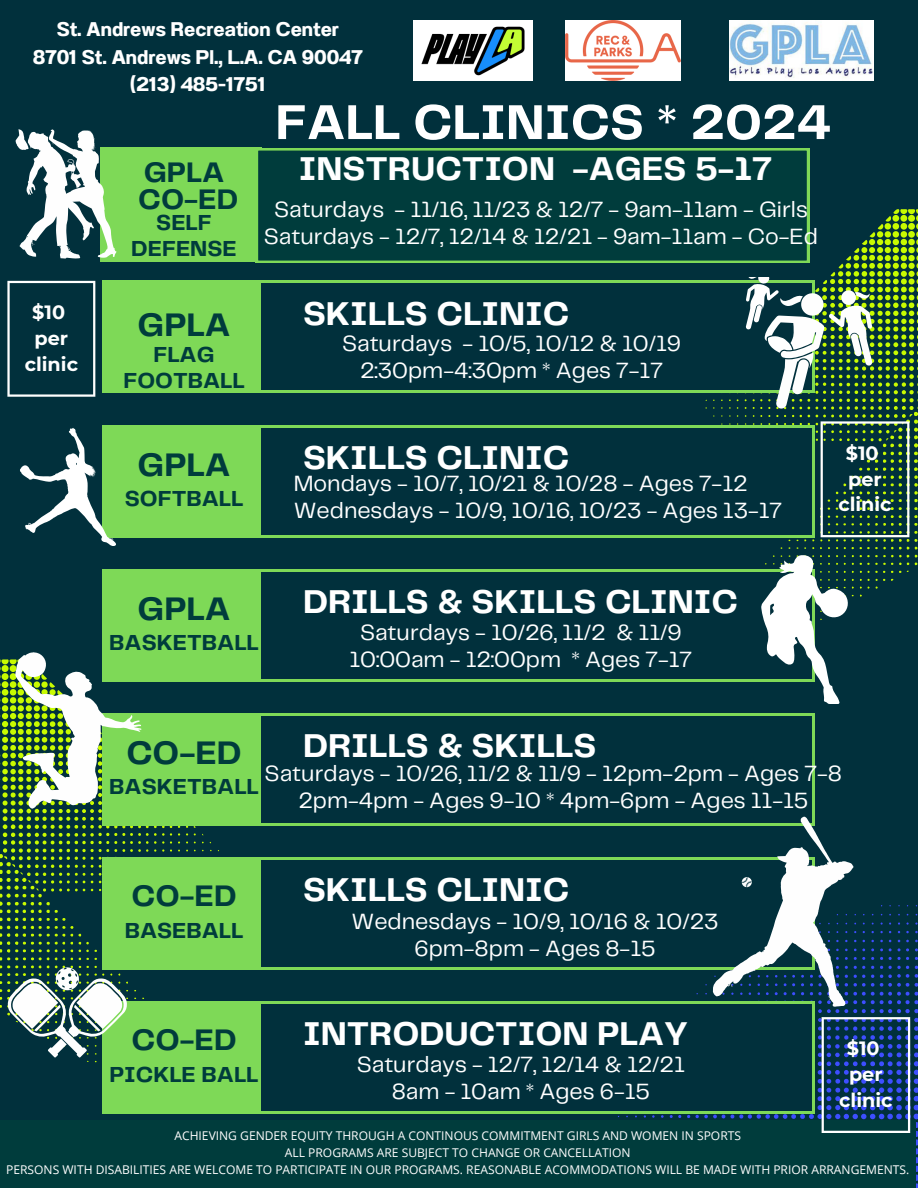
<style>
.page{position:relative;width:918px;height:1188px;background:#01303c}
.page>*{position:absolute;margin:0;border:0;box-sizing:border-box;transform-origin:0 0}
.t1{font:700 50.85px "Telegraf";color:#fff}
.t2{font:700 34.35px "Telegraf";color:#fff}
.t3{font:700 33.9px "Telegraf";color:#003c3c}
.t4{font:700 30.9px "Telegraf";color:#003c3c}
.t5{font:700 29.4px "Telegraf";color:#003c3c}
.t6{font:22.95px/27px "Telegraf";color:#fff;text-align:center}
.t7{font:700 22.5px/26.4px "Telegraf";color:#003c3c;text-align:center}
.t8{font:700 19.8px/27.5px "Anantason";color:#fff;text-align:center}
.t9{font:700 19.2px/25.8px "Montserrat";color:#fff;text-align:center}
.t10{font:16.95px "Telegraf";color:#fff}
.t11{font:12px "Open Sans";color:#fff}
</style>
<div class="page">
<div style="left:103px;top:281px;width:712px;height:112px;background:#7ed957"></div>
<div style="left:103px;top:425px;width:712px;height:112px;background:#7ed957"></div>
<div style="left:103px;top:569px;width:712px;height:112px;background:#7ed957"></div>
<svg style="left:95px;top:678px;width:269px;height:436px"></svg>
<svg style="left:186px;top:826px;width:2px;height:18px"></svg>
<svg style="left:194px;top:826px;width:2px;height:10px"></svg>
<svg style="left:186px;top:850px;width:2px;height:7px"></svg>
<div style="left:103px;top:713px;width:712px;height:112px;background:#7ed957"></div>
<div style="left:103px;top:857px;width:712px;height:112px;background:#7ed957"></div>
<div style="left:103px;top:1001px;width:712px;height:112px;background:#7ed957"></div>
<div style="left:261px;top:860px;width:551px;height:107px;background:#01303c"></div>
<div style="left:261px;top:1004px;width:551px;height:107px;background:#01303c"></div>
<div style="left:261px;top:716px;width:551px;height:107px;background:#01303c"></div>
<div style="left:261px;top:572px;width:551px;height:106px;background:#01303c"></div>
<div style="left:261px;top:428px;width:551px;height:106px;background:#01303c"></div>
<div style="left:261px;top:284px;width:551px;height:106px;background:#01303c"></div>
<img style="left:414px;top:20px;width:119px;height:60px">
<img style="left:566px;top:20px;width:115px;height:60px">
<img style="left:729px;top:20px;width:144px;height:60px">
<svg style="left:20px;top:428px;width:96px;height:118px"></svg>
<svg style="left:729px;top:209px;width:189px;height:495px"></svg>
<div style="left:285px;top:184px;width:537px;height:79px;background:#01303c"></div>
<div style="left:241px;top:170px;width:551px;height:107px;background:#01303c"></div>
<div style="left:100px;top:147px;width:161px;height:115px;background:#7ed957"></div>
<div style="left:256px;top:148px;width:553px;height:115px;background:#003c3c"></div>
<svg style="left:15px;top:129px;width:102px;height:130px"></svg>
<svg style="left:670px;top:817px;width:248px;height:371px"></svg>
<svg style="left:0;top:652px;width:180px;height:410px"></svg>
<div style="left:0;top:1120px;width:916px;height:68px;background:#003c3c"></div>
<hr style="left:7px;top:283px;width:3px;height:111px;background:#fff">
<hr style="left:93px;top:283px;width:2px;height:111px;background:#fff">
<hr style="left:7px;top:281px;width:88px;height:2px;background:#fff">
<hr style="left:7px;top:394px;width:88px;height:3px;background:#fff">
<hr style="left:822px;top:1019px;width:2px;height:112px;background:#fff">
<hr style="left:908px;top:1019px;width:2px;height:112px;background:#fff">
<hr style="left:822px;top:1017px;width:88px;height:2px;background:#fff">
<hr style="left:822px;top:1131px;width:88px;height:2px;background:#fff">
<hr style="left:821px;top:424px;width:2px;height:111px;background:#fff">
<hr style="left:907px;top:424px;width:2px;height:111px;background:#fff">
<hr style="left:821px;top:421px;width:88px;height:3px;background:#fff">
<hr style="left:821px;top:535px;width:88px;height:2px;background:#fff">
<h4 class="t8" style="left:33px;top:16px;width:332px">St. Andrews Recreation Center<br>8701 St. Andrews Pl., L.A. CA 90047 (213) 485-1751</h4>
<h5 class="t9" style="left:32px;top:299px;width:34px">$10</h5>
<p class="t9" style="left:25px;top:325px;width:55px">per clinic</p>
<h2 class="t5" style="left:144px;top:159px;width:82px">GPLA</h2>
<h5 class="t5" style="left:138px;top:186px;width:101px">CO-ED</h5>
<p class="t7" style="left:131px;top:210px;width:107px">SELF<br>DEFENSE</p>
<p class="t3" style="left:138px;top:310px;width:94px">GPLA</p>
<h2 class="t7" style="left:123px;top:342px;width:123px">FLAG<br>FOOTBALL</h2>
<h3 class="t1" style="left:275px;top:100px;width:557px">FALL CLINICS * 2024</h3>
<p class="t2" style="left:299px;top:154px;width:475px">INSTRUCTION -AGES 5-17</p>
<p class="t6" style="left:264px;top:197px;width:556px">Saturdays - 11/16, 11/23 &amp; 12/7 - 9am-11am - Girls<br>Saturdays - 12/7, 12/14 &amp; 12/21 - 9am-11am - Co-Ed</p>
<h4 class="t2" style="left:303px;top:299px;width:268px">SKILLS CLINIC</h4>
<p class="t6" style="left:342px;top:331px;width:341px">Saturdays - 10/5, 10/12 &amp; 10/19<br>2:30pm-4:30pm * Ages 7-17</p>
<p class="t3" style="left:138px;top:451px;width:94px">GPLA</p>
<h5 class="t7" style="left:125px;top:487px;width:120px">SOFTBALL</h5>
<h6 class="t2" style="left:303px;top:443px;width:268px">SKILLS CLINIC</h6>
<p class="t6" style="left:294px;top:471px;width:490px;text-align:left">Mondays - 10/7, 10/21 &amp; 10/28 - Ages 7-12<br>Wednesdays - 10/9, 10/16, 10/23 - Ages 13-17</p>
<h2 class="t9" style="left:846px;top:440px;width:34px">$10</h2>
<h5 class="t9" style="left:838px;top:466px;width:55px">per clinic</h5>
<h1 class="t3" style="left:138px;top:595px;width:94px">GPLA</h1>
<p class="t7" style="left:109px;top:631px;width:151px">BASKETBALL</p>
<p class="t2" style="left:303px;top:587px;width:436px">DRILLS &amp; SKILLS CLINIC</p>
<p class="t6" style="left:349px;top:620px;width:344px">Saturdays - 10/26, 11/2 &amp; 11/9<br>10:00am - 12:00pm * Ages 7-17</p>
<p class="t3" style="left:126px;top:739px;width:117px">CO-ED</p>
<p class="t2" style="left:303px;top:731px;width:295px">DRILLS &amp; SKILLS</p>
<p class="t7" style="left:109px;top:775px;width:151px">BASKETBALL</p>
<h2 class="t6" style="left:265px;top:761px;width:579px">Saturdays - 10/26, 11/2 &amp; 11/9 - 12pm-2pm - Ages 7-8<br>2pm-4pm - Ages 9-10 * 4pm-6pm - Ages 11-15</h2>
<h4 class="t4" style="left:132px;top:882px;width:106px">CO-ED</h4>
<h4 class="t7" style="left:125px;top:919px;width:120px">BASEBALL</h4>
<h2 class="t2" style="left:303px;top:875px;width:268px">SKILLS CLINIC</h2>
<p class="t6" style="left:351px;top:909px;width:369px">Wednesdays - 10/9, 10/16 &amp; 10/23<br>6pm-8pm - Ages 8-15</p>
<h5 class="t2" style="left:303px;top:1019px;width:386px">INTRODUCTION PLAY</h5>
<h2 class="t4" style="left:132px;top:1026px;width:106px">CO-ED</h2>
<h3 class="t9" style="left:847px;top:1036px;width:34px">$10</h3>
<h4 class="t9" style="left:839px;top:1061px;width:55px">per clinic</h4>
<h5 class="t6" style="left:357px;top:1052px;width:330px">Saturdays - 12/7, 12/14 &amp; 12/21<br>8am - 10am * Ages 6-15</h5>
<h2 class="t10" style="left:359px;top:1141px;width:201px">www.reallygreatsite.com</h2>
<h2 class="t7" style="left:110px;top:1063px;width:150px">PICKLE BALL</h2>
<h2 class="t11" style="left:174px;top:1128px;width:568px">ACHIEVING GENDER EQUITY THROUGH A CONTINOUS COMMITMENT GIRLS AND WOMEN IN SPORTS</h2>
<h4 class="t11" style="left:285px;top:1145px;width:347px">ALL PROGRAMS ARE SUBJECT TO CHANGE OR CANCELLATION</h4>
<h2 class="t11" style="left:6px;top:1161px;width:905px">PERSONS WITH DISABILITIES ARE WELCOME TO PARTICIPATE IN OUR PROGRAMS. REASONABLE ACOMMODATIONS WILL BE MADE WITH PRIOR ARRANGEMENTS.</h2>
</div>
